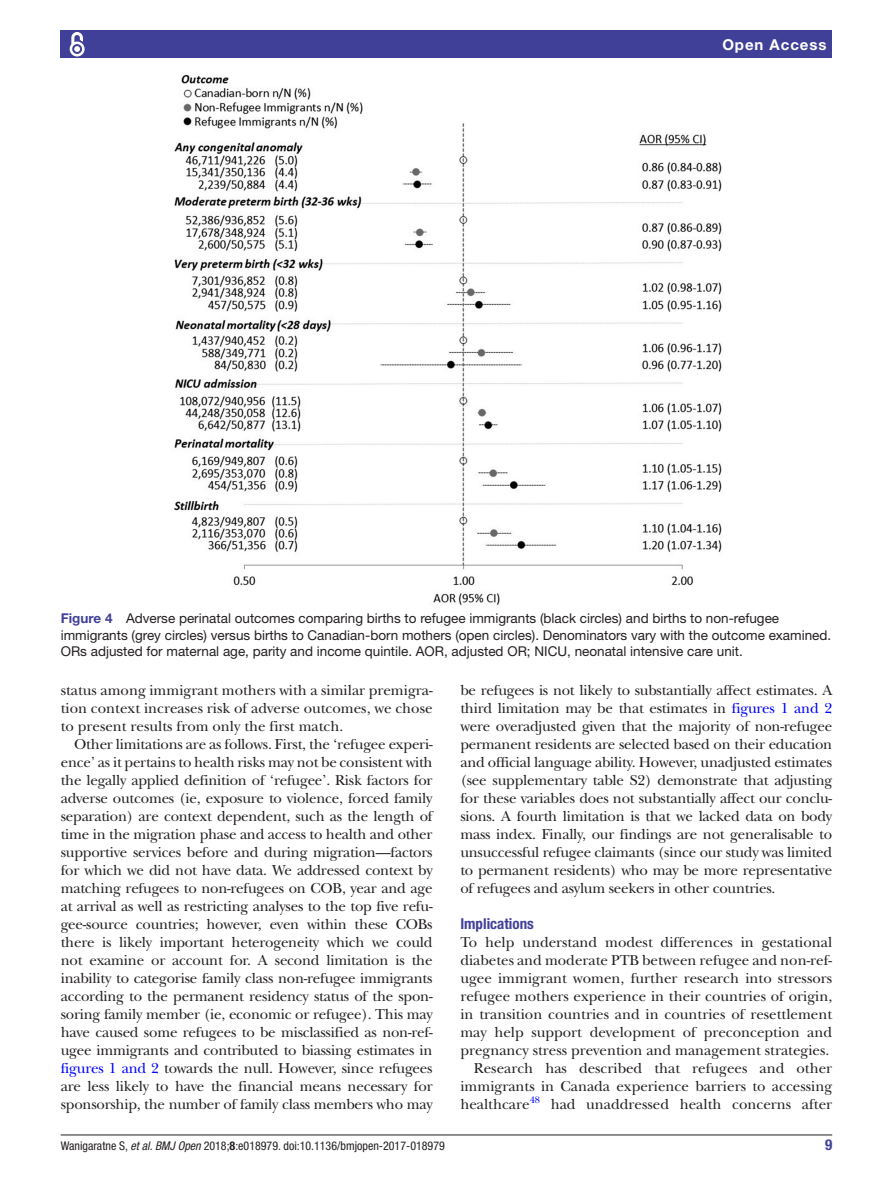
<style>
.page{position:relative;width:893px;height:1191px;background:#fff}
.page>*{position:absolute;margin:0;border:0;box-sizing:border-box;transform-origin:0 0}
.t1{font:15px/18px "New Baskerville";color:#231f20;text-align:justify}
.t2{font:700 condensed 15px "Helvetica Neue LT Std";color:#414099}
.t3{font:700 15px "Helvetica Neue LT Std";letter-spacing:.065em;color:#fff}
.t4{font:13.5px/16.2px "Helvetica Neue LT Std";color:#231f20}
.t5{font:condensed 12px "Helvetica Neue LT Std";color:#231f20}
.t6{font:9.9px "New Baskerville";color:#00f}
.s1{font-weight:700;color:#414099}
.s2{color:#00f}
.s3{font-style:italic}
.s4{font-weight:700}
</style>
<div class="page">
<hr style="left:61px;top:1134px;width:771px;height:1px;background:#231f20">
<div style="left:61px;top:31px;width:771px;height:27px;background:#414099"></div>
<svg style="left:69px;top:32px;width:16px;height:25px"></svg>
<img style="left:174px;top:74px;width:548px;height:531px">
<p class="t3" style="left:722px;top:35px;width:106px">Open Access</p>
<p class="t4" style="left:61px;top:610px;width:772px"><span class="s1">Figure 4</span> Adverse perinatal outcomes comparing births to refugee immigrants (black circles) and births to non-refugee immigrants (grey circles) versus births to Canadian-born mothers (open circles). Denominators vary with the outcome examined.<br>ORs adjusted for maternal age, parity and income quintile. AOR, adjusted OR; NICU, neonatal intensive care unit.</p>
<p class="t1" style="left:61px;top:681px;width:373px">status among immigrant mothers with a similar premigra&shy;tion context increases risk of adverse outcomes, we chose to present results from only the first match.</p>
<p class="t1" style="left:61px;top:735px;width:373px;text-indent:14px">Other limitations are as follows. First, the ‘refugee experi&shy;ence’ as it pertains to health risks may not be consistent with the legally applied definition of ‘refugee’. Risk factors for adverse outcomes (ie, exposure to violence, forced family separation) are context dependent, such as the length of time in the migration phase and access to health and other supportive services before and during migration—factors for which we did not have data. We addressed context by matching refugees to non-refugees on COB, year and age at arrival as well as restricting analyses to the top five refu&shy;gee-source countries; however, even within these COBs there is likely important heterogeneity which we could not examine or account for. A second limitation is the inability to categorise family class non-refugee immigrants according to the permanent residency status of the spon&shy;soring family member (ie, economic or refugee). This may have caused some refugees to be misclassified as non-ref&shy;ugee immigrants and contributed to biassing estimates in <span class="s2">figures 1 and 2</span> towards the null. However, since refugees are less likely to have the financial means necessary for sponsorship, the number of family class members who may</p>
<p class="t1" style="left:460px;top:681px;width:373px">be refugees is not likely to substantially affect estimates. A third limitation may be that estimates in <span class="s2">figures 1 and 2 </span>were overadjusted given that the majority of non-refugee permanent residents are selected based on their education and official language ability. However, unadjusted estimates (see supplementary table S2) demonstrate that adjusting for these variables does not substantially affect our conclu&shy;sions. A fourth limitation is that we lacked data on body mass index. Finally, our findings are not generalisable to unsuccessful refugee claimants (since our study was limited to permanent residents) who may be more representative of refugees and asylum seekers in other countries.</p>
<p class="t2" style="left:460px;top:915px;width:75px">Implications</p>
<p class="t1" style="left:460px;top:933px;width:373px">To help understand modest differences in gestational</p>
<p class="t1" style="left:460px;top:951px;width:373px">diabetes and moderate PTB between refugee and non-ref-</p>
<p class="t1" style="left:460px;top:969px;width:373px">ugee immigrant women, further research into stressors</p>
<p class="t1" style="left:460px;top:987px;width:373px">refugee mothers experience in their countries of origin,</p>
<p class="t1" style="left:460px;top:1005px;width:373px">in transition countries and in countries of resettlement</p>
<p class="t1" style="left:460px;top:1023px;width:373px">may help support development of preconception and</p>
<p class="t1" style="left:460px;top:1041px;width:370px">pregnancy stress prevention and management strategies.</p>
<p class="t1" style="left:474px;top:1059px;width:360px">Research has described that refugees and other</p>
<p class="t1" style="left:460px;top:1077px;width:373px">immigrants in Canada experience barriers to accessing</p>
<p class="t1" style="left:460px;top:1095px;width:71px">healthcare</p>
<p class="t6" style="left:530px;top:1093px;width:12px">48</p>
<p class="t1" style="left:551px;top:1095px;width:283px">had unaddressed health concerns after</p>
<p class="t5" style="left:61px;top:1138px;width:386px">Wanigaratne S, <span class="s3">et al</span>. <span class="s3">BMJ Open</span> 2018;<span class="s4">8</span>:e018979. doi:10.1136/bmjopen-2017-018979</p>
<p class="t2" style="left:825px;top:1135px;width:9px">9</p>
</div>
